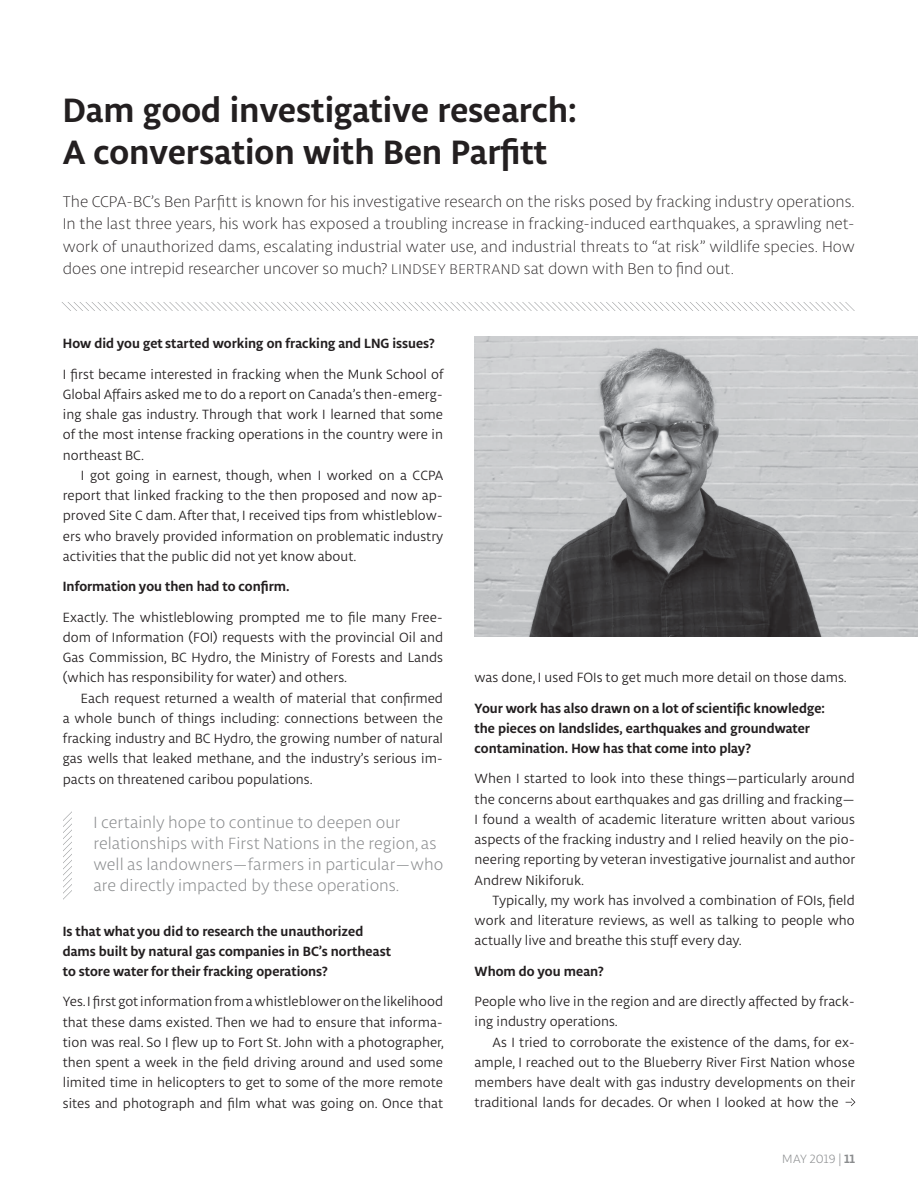
<style>
.page{position:relative;width:918px;height:1188px;background:#fff}
.page>*{position:absolute;margin:0;border:0;box-sizing:border-box;transform-origin:0 0}
.Headline{font:700 36px/42px "Libertad";color:#231f20}
.pullquote{font:300 17.25px/21px "Libertad";color:#8a8c8e}
.intro_paragraph{font:100 16.5px/22.5px "Libertad";letter-spacing:-.005em;color:#231f20;text-align:justify}
.body_text_-_no_inden{font:14.25px/20.2px "Libertad";color:#231f20;text-align:justify}
.body_text{font:14.25px/20.2px "Libertad";color:#231f20;text-align:justify}
.subhead{font:700 14.25px/20.2px "Libertad";color:#231f20}
.t1{font:300 12.75px "Libertad";letter-spacing:-.01em;color:#8a8c8e}
.s1{font-size:15px}
.s2{font-weight:700}
</style>
<div class="page">
<svg style="left:66px;top:302px;width:784px;height:9px"></svg>
<img style="left:475px;top:337px;width:443px;height:300px">
<svg style="left:63px;top:816px;width:9px;height:79px"></svg>
<svg style="left:846px;top:1098px;width:9px;height:8px"></svg>
<p class="Headline" style="left:63px;top:87px;width:516px">Dam good investigative research:<br>A conversation with Ben Parfitt</p>
<p class="intro_paragraph" style="left:63px;top:190px;width:794px">The CCPA-BC’s Ben Parfitt is known for his investigative research on the risks posed by fracking industry operations.<br>In the last three years, his work has exposed a troubling increase in fracking-induced earthquakes, a sprawling net&shy;work of unauthorized dams, escalating industrial water use, and industrial threats to “at risk” wildlife species. How does one intrepid researcher uncover so much? <span class="s1">LINDSEY BERTRAND</span> sat down with Ben to find out.</p>
<p class="subhead" style="left:63px;top:333px;width:373px">How did you get started working on fracking and LNG issues?</p>
<p class="body_text_-_no_inden" style="left:63px;top:364px;width:382px">I first became interested in fracking when the Munk School of Global Affairs asked me to do a report on Canada’s then-emerg&shy;ing shale gas industry. Through that work I learned that some of the most intense fracking operations in the country were in northeast BC.</p>
<p class="body_text" style="left:63px;top:465px;width:382px;text-indent:18px">I got going in earnest, though, when I worked on a CCPA report that linked fracking to the then proposed and now ap&shy;proved Site C dam. After that, I received tips from whistleblow&shy;ers who bravely provided information on problematic industry activities that the public did not yet know about.</p>
<p class="subhead" style="left:63px;top:576px;width:228px">Information you then had to confirm.</p>
<p class="body_text_-_no_inden" style="left:63px;top:607px;width:382px">Exactly. The whistleblowing prompted me to file many Free&shy;dom of Information (FOI) requests with the provincial Oil and Gas Commission, BC Hydro, the Ministry of Forests and Lands (which has responsibility for water) and others.</p>
<p class="body_text" style="left:63px;top:688px;width:382px;text-indent:18px">Each request returned a wealth of material that confirmed a whole bunch of things including: connections between the fracking industry and BC Hydro, the growing number of natural gas wells that leaked methane, and the industry’s serious im&shy;pacts on threatened caribou populations.</p>
<p class="pullquote" style="left:93px;top:812px;width:351px">I certainly hope to continue to deepen our relationships with First Nations in the region, as well as landowners—farmers in particular—who are directly impacted by these operations.</p>
<p class="subhead" style="left:63px;top:920px;width:330px">Is that what you did to research the unauthorized dams built by natural gas companies in BC’s northeast to store water for their fracking operations?</p>
<p class="body_text_-_no_inden" style="left:63px;top:991px;width:382px">Yes. I first got information from a whistleblower on the likelihood that these dams existed. Then we had to ensure that informa&shy;tion was real. So I flew up to Fort St. John with a photographer, then spent a week in the field driving around and used some limited time in helicopters to get to some of the more remote sites and photograph and film what was going on. Once that</p>
<p class="body_text_-_no_inden" style="left:475px;top:667px;width:374px">was done, I used FOIs to get much more detail on those dams.</p>
<p class="subhead" style="left:475px;top:697px;width:352px">Your work has also drawn on a lot of scientific knowledge: the pieces on landslides, earthquakes and groundwater contamination. How has that come into play?</p>
<p class="body_text_-_no_inden" style="left:475px;top:768px;width:382px">When I started to look into these things—particularly around the concerns about earthquakes and gas drilling and fracking— I found a wealth of academic literature written about various aspects of the fracking industry and I relied heavily on the pio&shy;neering reporting by veteran investigative journalist and author Andrew Nikiforuk.</p>
<p class="body_text" style="left:475px;top:890px;width:382px;text-indent:18px">Typically, my work has involved a combination of FOIs, field work and literature reviews, as well as talking to people who actually live and breathe this stuff every day.</p>
<p class="subhead" style="left:475px;top:960px;width:131px">Whom do you mean?</p>
<p class="body_text_-_no_inden" style="left:475px;top:991px;width:382px">People who live in the region and are directly affected by frack&shy;ing industry operations.</p>
<p class="body_text" style="left:475px;top:1032px;width:382px;text-indent:18px">As I tried to corroborate the existence of the dams, for ex&shy;ample, I reached out to the Blueberry River First Nation whose members have dealt with gas industry developments on their traditional lands for decades. Or when I looked at how the</p>
<p class="t1" style="left:782px;top:1151px;width:74px">MAY 2019 | <span class="s2">11</span></p>
</div>
